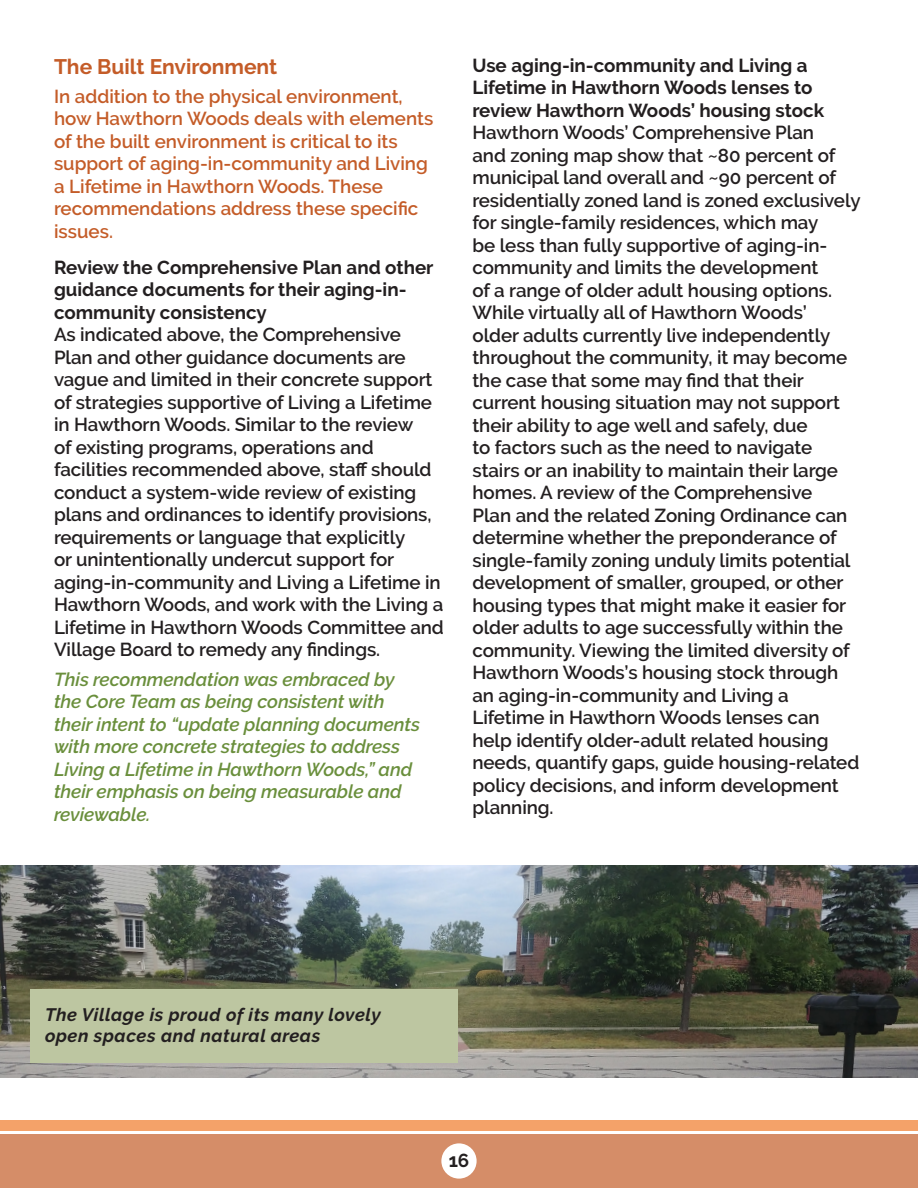
<style>
.page{position:relative;width:918px;height:1188px;background:#fff}
.page>*{position:absolute;margin:0;border:0;box-sizing:border-box;transform-origin:0 0}
.header1{font:700 21px "Raleway";color:#c45c28}
.body{font:600 18.75px/22.5px "Raleway";letter-spacing:-.005em;color:#231f20}
.body-2{font:italic 600 18.75px/22.5px "Raleway";letter-spacing:-.005em;color:#6a8f3c}
.header1-2{font:600 18.75px/22.5px "Raleway";color:#c45c28}
.t1{font:700 18.75px "Raleway";color:#231f20}
.body-3{font:italic 700 18px/20.2px "Raleway";letter-spacing:.03em;color:#231f20}
.s1{font-weight:700}
</style>
<div class="page">
<div style="left:0;top:1134px;width:918px;height:54px;background:#d58d68"></div>
<div style="left:0;top:1120px;width:918px;height:11px;background:#f4a269"></div>
<div style="left:441px;top:1143px;width:36px;height:36px;background:#fff;border-radius:50%"></div>
<img style="left:0;top:866px;width:918px;height:212px">
<div style="left:30px;top:990px;width:428px;height:73px;background:#bdc6a1"></div>
<p class="header1" style="left:54px;top:54px;width:225px">The Built Environment</p>
<p class="header1-2" style="left:54px;top:85px;width:381px">In addition to the physical environment, how Hawthorn Woods deals with elements of the built environment is critical to its support of aging-in-community and Living a Lifetime in Hawthorn Woods. These recommendations address these specific issues.</p>
<p class="body" style="left:54px;top:256px;width:391px"><span class="s1">Review the Comprehensive Plan and other guidance documents for their aging-in&shy;community consistency<br></span>As indicated above, the Comprehensive Plan and other guidance documents are vague and limited in their concrete support of strategies supportive of Living a Lifetime in Hawthorn Woods. Similar to the review<br>of existing programs, operations and facilities recommended above, staff should conduct a system-wide review of existing plans and ordinances to identify provisions, requirements or language that explicitly<br>or unintentionally undercut support for aging-in-community and Living a Lifetime in Hawthorn Woods, and work with the Living a Lifetime in Hawthorn Woods Committee and Village Board to remedy any findings.</p>
<p class="body-2" style="left:54px;top:668px;width:368px">This recommendation was embraced by the Core Team as being consistent with their intent to “update planning documents with more concrete strategies to address Living a Lifetime in Hawthorn Woods,” and their emphasis on being measurable and reviewable.</p>
<p class="body" style="left:472px;top:54px;width:390px"><span class="s1">Use aging-in-community and Living a Lifetime in Hawthorn Woods lenses to review Hawthorn Woods’ housing stock </span>Hawthorn Woods’ Comprehensive Plan<br>and zoning map show that ~80 percent of municipal land overall and ~90 percent of residentially zoned land is zoned exclusively for single-family residences, which may<br>be less than fully supportive of aging-in&shy;community and limits the development<br>of a range of older adult housing options.<br>While virtually all of Hawthorn Woods’<br>older adults currently live independently throughout the community, it may become the case that some may find that their current housing situation may not support their ability to age well and safely, due<br>to factors such as the need to navigate stairs or an inability to maintain their large homes. A review of the Comprehensive<br>Plan and the related Zoning Ordinance can determine whether the preponderance of single-family zoning unduly limits potential development of smaller, grouped, or other housing types that might make it easier for older adults to age successfully within the community. Viewing the limited diversity of Hawthorn Woods’s housing stock through an aging-in-community and Living a Lifetime in Hawthorn Woods lenses can help identify older-adult related housing needs, quantify gaps, guide housing-related policy decisions, and inform development planning.</p>
<p class="body-3" style="left:45px;top:1005px;width:337px">The Village is proud of its many lovely open spaces and natural areas</p>
<p class="t1" style="left:449px;top:1149px;width:22px">16</p>
</div>
